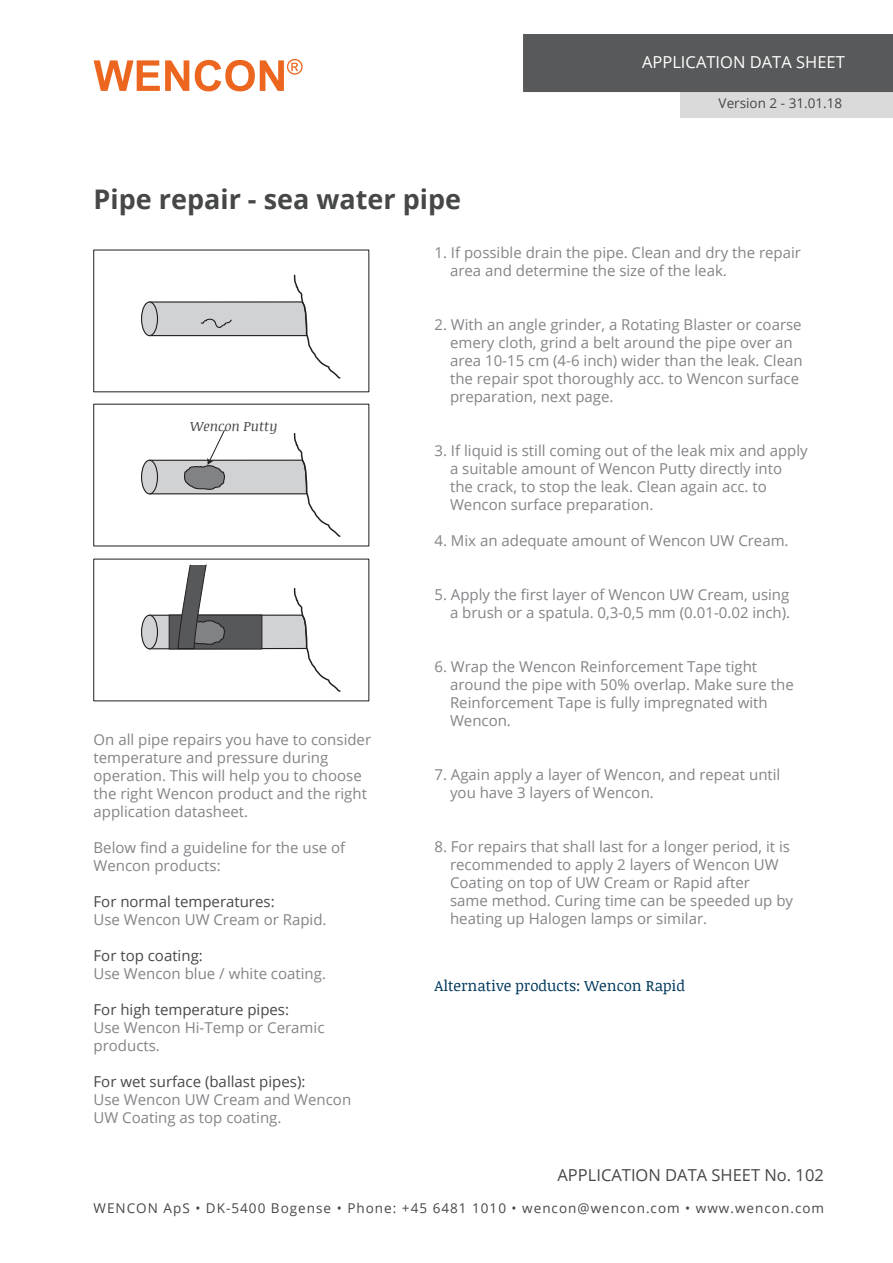
<style>
.page{position:relative;width:893px;height:1263px;background:#fff}
.page>*{position:absolute;margin:0;border:0;box-sizing:border-box;transform-origin:0 0}
.t1{font:700 27px "Open Sans";color:#464748}
.App__Data_sheet_No{font:16.5px "Open Sans";color:#464748}
.t2{font:16.5px "Open Sans";color:#fff}
.Brødtekst_10{font:15px/18px "Open Sans";color:#828487}
.Brødtekst_10-2{font:15px "Noticia Text";color:#00385c}
.t3{font:13.5px "Open Sans";letter-spacing:.075em;color:#464748}
.t4{font:13.5px "Open Sans";color:#464748}
.Små_tekster_i_tegn{font:italic 13.5px "Noticia Text";color:#464748}
.s1{color:#464748}
</style>
<div class="page">
<svg style="left:94px;top:60px;width:95px;height:31px"></svg>
<svg style="left:195px;top:59px;width:108px;height:32px"></svg>
<div style="left:523px;top:34px;width:370px;height:58px;background:#58595a"></div>
<div style="left:680px;top:92px;width:213px;height:26px;background:#dadadb"></div>
<svg style="left:94px;top:250px;width:275px;height:451px"></svg>
<svg style="left:140px;top:274px;width:202px;height:264px"></svg>
<svg style="left:140px;top:564px;width:202px;height:129px"></svg>
<p class="t2" style="left:642px;top:51px;width:204px">APPLICATION DATA SHEET</p>
<p class="t4" style="left:719px;top:94px;width:125px">Version 2 - 31.01.18</p>
<p class="t1" style="left:94px;top:180px;width:369px">Pipe repair - sea water pipe</p>
<p class="Brødtekst_10" style="left:450px;top:243px;width:352px;text-indent:-16px">1. If possible drain the pipe. Clean and dry the repair area and determine the size of the leak.</p>
<p class="Små_tekster_i_tegn" style="left:190px;top:417px;width:88px">Wencon Putty</p>
<p class="Brødtekst_10" style="left:94px;top:730px;width:279px">On all pipe repairs you have to consider temperature and pressure during operation. This will help you to choose the right Wencon product and the right application datasheet.</p>
<p class="Brødtekst_10" style="left:94px;top:838px;width:253px">Below find a guideline for the use of<br>Wencon products:</p>
<p class="Brødtekst_10" style="left:94px;top:892px;width:234px"><span class="s1">For normal temperatures:<br></span>Use Wencon UW Cream or Rapid.</p>
<p class="Brødtekst_10" style="left:94px;top:946px;width:234px"><span class="s1">For top coating:<br></span>Use Wencon blue / white coating.</p>
<p class="Brødtekst_10" style="left:94px;top:1000px;width:232px"><span class="s1">For high temperature pipes:<br></span>Use Wencon Hi-Temp or Ceramic products.</p>
<p class="Brødtekst_10" style="left:94px;top:1072px;width:259px"><span class="s1">For wet surface (ballast pipes):<br></span>Use Wencon UW Cream and Wencon<br>UW Coating as top coating.</p>
<p class="Brødtekst_10" style="left:450px;top:315px;width:354px;text-indent:-16px">2. With an angle grinder, a Rotating Blaster or coarse emery cloth, grind a belt around the pipe over an area 10-15 cm (4-6 inch) wider than the leak. Clean the repair spot thoroughly acc. to Wencon surface preparation, next page.</p>
<p class="Brødtekst_10" style="left:450px;top:441px;width:359px;text-indent:-16px">3. If liquid is still coming out of the leak mix and apply a suitable amount of Wencon Putty directly into the crack, to stop the leak. Clean again acc. to Wencon surface preparation.</p>
<p class="Brødtekst_10" style="left:434px;top:531px;width:356px">4. Mix an adequate amount of Wencon UW Cream.</p>
<p class="Brødtekst_10" style="left:434px;top:585px;width:357px;text-align:right">5. Apply the first layer of Wencon UW Cream, using a brush or a spatula. 0,3-0,5 mm (0.01-0.02 inch).</p>
<p class="Brødtekst_10" style="left:450px;top:657px;width:345px;text-indent:-16px">6. Wrap the Wencon Reinforcement Tape tight around the pipe with 50% overlap. Make sure the Reinforcement Tape is fully impregnated with Wencon.</p>
<p class="Brødtekst_10" style="left:450px;top:765px;width:332px;text-indent:-16px">7. Again apply a layer of Wencon, and repeat until you have 3 layers of Wencon.</p>
<p class="Brødtekst_10" style="left:450px;top:837px;width:345px;text-indent:-16px">8. For repairs that shall last for a longer period, it is recommended to apply 2 layers of Wencon UW Coating on top of UW Cream or Rapid after<br>same method. Curing time can be speeded up by heating up Halogen lamps or similar.</p>
<p class="Brødtekst_10-2" style="left:434px;top:975px;width:252px">Alternative products: Wencon Rapid</p>
<p class="App__Data_sheet_No" style="left:557px;top:1164px;width:268px">APPLICATION DATA SHEET No. 102</p>
<p class="t3" style="left:94px;top:1199px;width:732px">WENCON ApS • DK-5400 Bogense • Phone: +45 6481 1010 • wencon@wencon.com • www.wencon.com</p>
</div>
